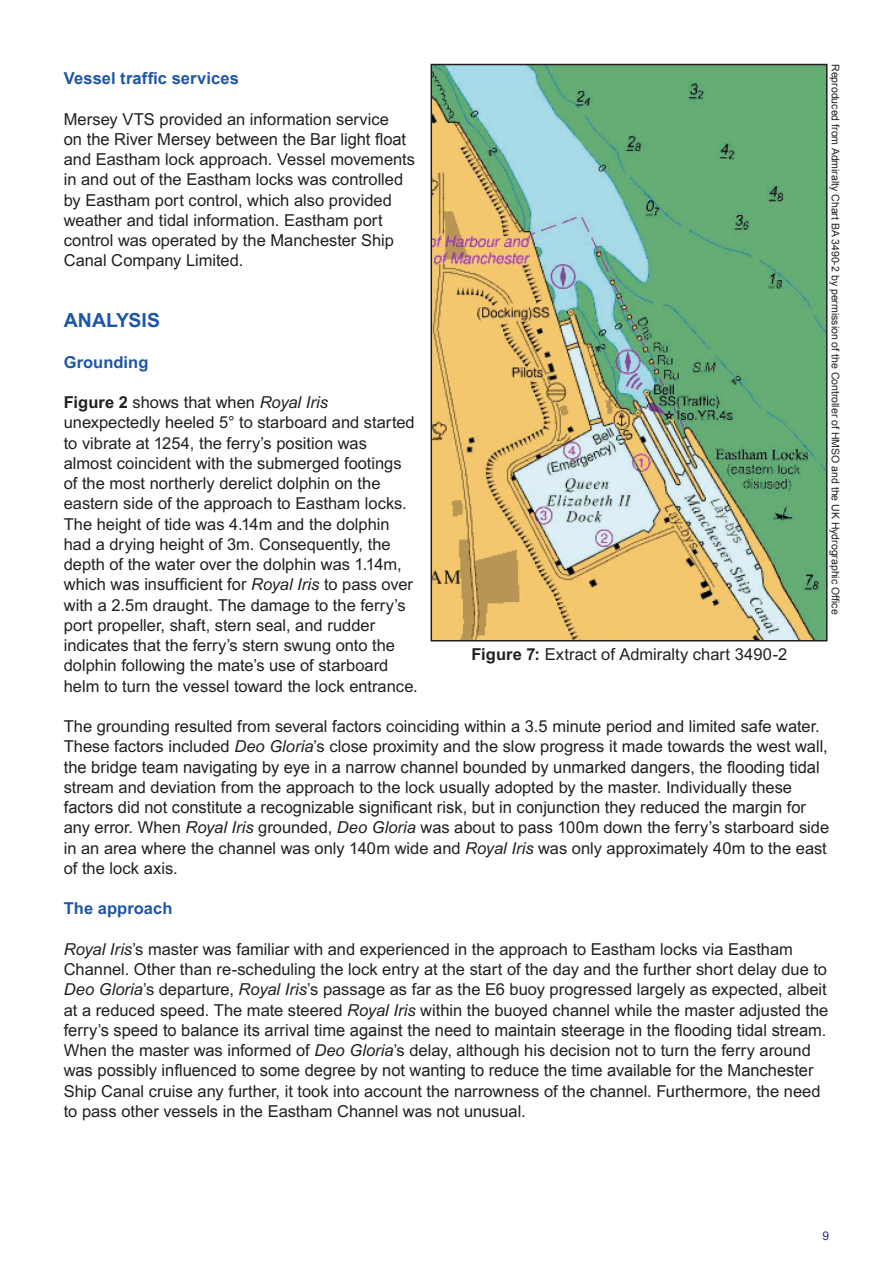
<style>
.page{position:relative;width:893px;height:1263px;background:#fff}
.page>*{position:absolute;margin:0;border:0;box-sizing:border-box;transform-origin:0 0}
._2_0_Main_header{font:19.5px "Arial Bold MT2";color:#1e56a6}
._3_0_Main_Body_Text{font:16.5px/20.2px "Arial MT2";color:#231f20}
.Figure_Caption{font:16.5px "Arial MT2";color:#231f20}
._2_1_Sub_Header{font:700 16.5px "Arial";letter-spacing:.005em;color:#1e56a6}
._2_1_Sub_Header-2{font:16.5px "Arial Bold MT2";letter-spacing:.005em;color:#1e56a6}
.t1{font:12px "Arial MT2";color:#24326f}
.Courtesy_text{font:10.5px "Arial";color:#231f20}
.s1{font-family:"Arial"}
.s2{font-family:"Arial Bold MT2"}
.s3{font-family:"Arial";font-style:italic}
</style>
<div class="page">
<img style="left:434px;top:67px;width:390px;height:571px">
<div style="left:431px;top:64px;width:396px;height:577px;border:2px solid #231f20"></div>
<p class="Courtesy_text" style="left:842px;top:64px;width:552px;rotate:90deg">Reproduced from Admiralty Chart BA 3490-2 by permission of the Controller of HMSO and the UK Hydrographic Office</p>
<p class="_2_1_Sub_Header" style="left:64px;top:67px;width:177px">Vessel traffic services</p>
<p class="_3_0_Main_Body_Text" style="left:64px;top:109px;width:353px">Mersey VTS provided an information service<br><span class="s1">on the River Mersey between the Bar light float </span>and Eastham lock approach. Vessel movements in and out of the Eastham locks was controlled by Eastham port control, which also provided weather and tidal information. Eastham port control was operated by the Manchester Ship Canal Company Limited.</p>
<p class="_2_0_Main_header" style="left:64px;top:307px;width:98px">ANALYSIS</p>
<p class="_2_1_Sub_Header-2" style="left:64px;top:351px;width:86px">Grounding</p>
<p class="_3_0_Main_Body_Text" style="left:64px;top:392px;width:356px"><span class="s2">Figure 2</span> shows that when <span class="s3">Royal Iris </span>unexpectedly heeled 5° to starboard and started to vibrate at 1254, the ferry’s position was almost coincident with the submerged footings of the most northerly derelict dolphin on the eastern side of the approach to Eastham locks.<br>The height of tide was 4.14m and the dolphin had a drying height of 3m. Consequently, the depth of the water over the dolphin was 1.14m, <span class="s1">which was insufficient for</span> <span class="s3">Royal Iris</span> to pass over with a 2.5m draught. The damage to the ferry’s port propeller, shaft, stern seal, and rudder indicates that the ferry’s stern swung onto the dolphin following the mate’s use of starboard helm to turn the vessel toward the lock entrance.</p>
<p class="_3_0_Main_Body_Text" style="left:64px;top:716px;width:767px">The grounding resulted from several factors coinciding within a 3.5 minute period and limited safe water.<br>These factors included <span class="s3">Deo Gloria</span>’s close proximity and the slow progress it made towards the west wall, <span class="s1">the bridge team navigating by eye in a narrow channel bounded by unmarked dangers, the flooding tidal </span>stream and deviation from the approach to the lock usually adopted by the master. Individually these <span class="s1">factors did not constitute a recognizable significant risk, but in conjunction they reduced the margin for </span>any error. When <span class="s3">Royal Iris</span> grounded, <span class="s3">Deo Gloria</span> was about to pass 100m down the ferry’s starboard side in an area where the channel was only 140m wide and <span class="s3">Royal Iris</span> was only approximately 40m to the east of the lock axis.</p>
<p class="_2_1_Sub_Header-2" style="left:64px;top:897px;width:110px">The approach</p>
<p class="_3_0_Main_Body_Text" style="left:64px;top:939px;width:766px"><span class="s3">Royal Iris</span>’s master was familiar with and experienced in the approach to Eastham locks via Eastham Channel. Other than re-scheduling the lock entry at the start of the day and the further short delay due to <span class="s3">Deo Gloria</span>’s departure, <span class="s3">Royal Iris</span>’s passage as far as the E6 buoy progressed largely as expected, albeit at a reduced speed. The mate steered <span class="s3">Royal Iris</span> within the buoyed channel while the master adjusted the <span class="s1">ferry’s speed to balance its arrival time against the need to maintain steerage in the flooding tidal stream.<br></span>When the master was informed of <span class="s3">Deo Gloria</span>’s delay, although his decision not to turn the ferry around <span class="s1">was possibly influenced to some degree by not wanting to reduce the time available for the Manchester </span>Ship Canal cruise any further, it took into account the narrowness of the channel. Furthermore, the need to pass other vessels in the Eastham Channel was not unusual.</p>
<p class="Figure_Caption" style="left:471px;top:643px;width:317px"><span class="s2">Figure 7:</span> Extract of Admiralty chart 3490-2</p>
<p class="t1" style="left:822px;top:1228px;width:8px">9</p>
</div>
